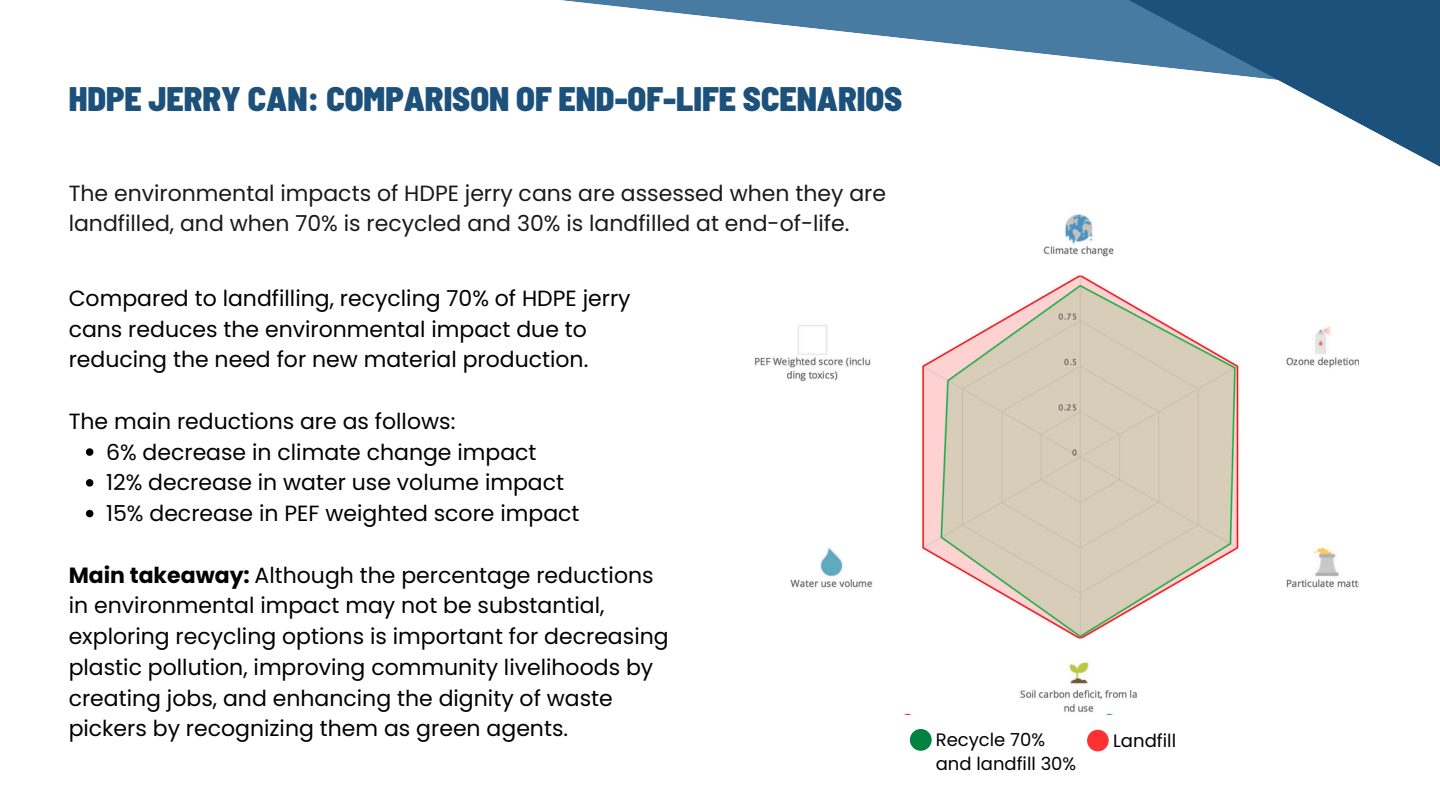
<style>
.page{position:relative;width:1440px;height:810px;background:#fff}
.page>*{position:absolute;margin:0;border:0;box-sizing:border-box;transform-origin:0 0}
.t1{font:900 semi-condensed 34px "Barlow";color:#1b517b}
.t2{font:22px/30.8px "Poppins";color:#000}
.t3{font:22px/30.8px "Poppins";color:#191919}
.t4{font:18px "Poppins";color:#000}
.s1{font-weight:700}
</style>
<div class="page">
<svg style="left:561px;top:0;width:288px;height:33px"></svg>
<svg style="left:849px;top:0;width:591px;height:167px"></svg>
<img style="left:754px;top:214px;width:605px;height:500px">
<svg style="left:86px;top:448px;width:7px;height:8px"></svg>
<svg style="left:86px;top:479px;width:7px;height:8px"></svg>
<svg style="left:86px;top:510px;width:7px;height:7px"></svg>
<svg style="left:910px;top:729px;width:22px;height:22px"></svg>
<svg style="left:1087px;top:730px;width:22px;height:21px"></svg>
<h1 class="t1" style="left:69px;top:77px;width:835px">HDPE JERRY CAN: COMPARISON OF END-OF-LIFE SCENARIOS</h1>
<h2 class="t3" style="left:69px;top:178px;width:819px">The environmental impacts of HDPE jerry cans are assessed when they are landfilled, and when 70% is recycled and 30% is landfilled at end-of-life.</h2>
<p class="t2" style="left:69px;top:283px;width:563px">Compared to landfilling, recycling 70% of HDPE jerry cans reduces the environmental impact due to reducing the need for new material production.</p>
<h2 class="t2" style="left:69px;top:406px;width:388px">The main reductions are as follows:</h2>
<h2 class="t2" style="left:106px;top:436px;width:432px">6% decrease in climate change impact</h2>
<p class="t2" style="left:106px;top:467px;width:460px">12% decrease in water use volume impact</p>
<p class="t2" style="left:106px;top:498px;width:475px">15% decrease in PEF weighted score impact</p>
<p class="t2" style="left:69px;top:559px;width:602px"><span class="s1">Main takeaway:</span> Although the percentage reductions in environmental impact may not be substantial, exploring recycling options is important for decreasing plastic pollution, improving community livelihoods by creating jobs, and enhancing the dignity of waste pickers by recognizing them as green agents.</p>
<p class="t4" style="left:936px;top:727px;width:111px">Recycle 70%</p>
<p class="t4" style="left:1113px;top:728px;width:64px">Landfill</p>
<p class="t4" style="left:936px;top:751px;width:142px">and landfill 30%</p>
</div>
